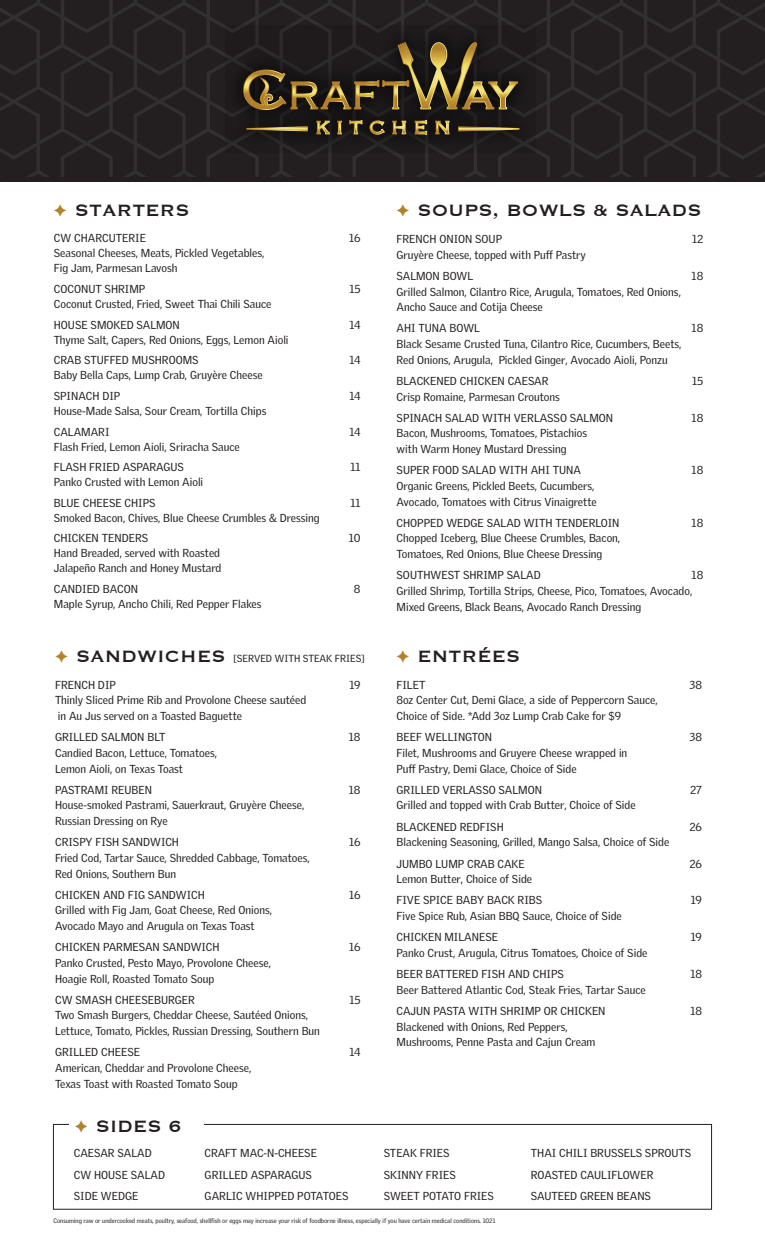
<style>
.page{position:relative;width:765px;height:1260px;background:#fff}
.page>*{position:absolute;margin:0;border:0;box-sizing:border-box;transform-origin:0 0}
.t1{font:21.25px "Copperplate";letter-spacing:.01em;color:#231f20}
.t2{font:11.25px/15.6px "Griffith Gothic";color:#231f20}
.t3{font:10px "Griffith Gothic";color:#231f20}
.t4{font:6.25px "Griffith Gothic";color:#231f20}
.s1{color:#b1812c}
.s2{font-family:"Copperplate";font-size:21.25px}
</style>
<div class="page">
<div style="left:0;top:0;width:765px;height:182px;background:#231f20"></div>
<svg style="left:0;top:0;width:765px;height:177px"></svg>
<div style="left:226px;top:25px;width:310px;height:127px;background:#231f20"></div>
<svg style="left:316px;top:121px;width:14px;height:13px"></svg>
<svg style="left:337px;top:121px;width:5px;height:13px"></svg>
<svg style="left:349px;top:120px;width:14px;height:14px"></svg>
<svg style="left:370px;top:120px;width:15px;height:15px"></svg>
<svg style="left:392px;top:121px;width:14px;height:13px"></svg>
<svg style="left:415px;top:120px;width:12px;height:15px"></svg>
<svg style="left:435px;top:121px;width:15px;height:13px"></svg>
<svg style="left:246px;top:126px;width:62px;height:5px"></svg>
<svg style="left:458px;top:126px;width:62px;height:5px"></svg>
<svg style="left:243px;top:42px;width:275px;height:68px"></svg>
<div style="left:53px;top:1124px;width:659px;height:86px;border:1px solid #231f20"></div>
<div style="left:69px;top:1116px;width:135px;height:16px;background:#fff"></div>
<h1 class="t1" style="left:54px;top:197px;width:137px"><span class="s1">✦</span> STARTERS</h1>
<p class="t2" style="left:54px;top:231px;width:94px">CW CHARCUTERIE</p>
<p class="t2" style="left:349px;top:231px;width:13px">16</p>
<p class="t2" style="left:54px;top:246px;width:212px;line-height:15px">Seasonal Cheeses, Meats, Pickled Vegetables,<br>Fig Jam, Parmesan Lavosh</p>
<p class="t2" style="left:54px;top:281px;width:93px">COCONUT SHRIMP</p>
<p class="t2" style="left:349px;top:281px;width:13px">15</p>
<p class="t2" style="left:54px;top:294px;width:219px;line-height:20.6px">Coconut Crusted, Fried, Sweet Thai Chili Sauce<br>HOUSE SMOKED SALMON</p>
<p class="t2" style="left:349px;top:317px;width:13px">14</p>
<p class="t2" style="left:54px;top:329px;width:236px;line-height:20.6px">Thyme Salt, Capers, Red Onions, Eggs, Lemon Aioli<br>CRAB STUFFED MUSHROOMS</p>
<p class="t2" style="left:54px;top:365px;width:210px;line-height:20.6px">Baby Bella Caps, Lump Crab, Gruyère Cheese<br>SPINACH DIP</p>
<p class="t2" style="left:54px;top:401px;width:214px;line-height:20.6px">House-Made Salsa, Sour Cream, Tortilla Chips<br>CALAMARI</p>
<p class="t2" style="left:54px;top:436px;width:188px;line-height:20.6px">Flash Fried, Lemon Aioli, Sriracha Sauce<br>FLASH FRIED ASPARAGUS</p>
<p class="t2" style="left:54px;top:472px;width:151px;line-height:20.6px">Panko Crusted with Lemon Aioli<br>BLUE CHEESE CHIPS</p>
<p class="t2" style="left:54px;top:507px;width:267px;line-height:20.6px">Smoked Bacon, Chives, Blue Cheese Crumbles &amp; Dressing<br>CHICKEN TENDERS</p>
<p class="t2" style="left:349px;top:352px;width:13px">14</p>
<p class="t2" style="left:349px;top:388px;width:13px">14</p>
<p class="t2" style="left:349px;top:424px;width:13px">14</p>
<p class="t2" style="left:351px;top:459px;width:12px">11</p>
<p class="t2" style="left:351px;top:495px;width:12px">11</p>
<p class="t2" style="left:349px;top:531px;width:13px">10</p>
<p class="t2" style="left:54px;top:546px;width:169px;line-height:15px">Hand Breaded, served with Roasted<br>Jalapeño Ranch and Honey Mustard</p>
<p class="t2" style="left:54px;top:581px;width:86px">CANDIED BACON</p>
<p class="t2" style="left:354px;top:581px;width:8px">8</p>
<p class="t2" style="left:54px;top:596px;width:209px">Maple Syrup, Ancho Chili, Red Pepper Flakes</p>
<p class="t3" style="left:55px;top:652px;width:311px"><span class="s1">✦</span> <span class="s2">SANDWICHES</span> [SERVED WITH STEAK FRIES]</p>
<p class="t2" style="left:55px;top:677px;width:62px">FRENCH DIP</p>
<p class="t2" style="left:349px;top:677px;width:13px">19</p>
<p class="t2" style="left:55px;top:693px;width:253px">Thinly Sliced Prime Rib and Provolone Cheese sautéed in Au Jus served on a Toasted Baguette</p>
<p class="t2" style="left:55px;top:729px;width:112px">GRILLED SALMON BLT</p>
<p class="t2" style="left:349px;top:729px;width:13px">18</p>
<p class="t2" style="left:55px;top:745px;width:163px">Candied Bacon, Lettuce, Tomatoes,<br>Lemon Aioli, on Texas Toast</p>
<p class="t2" style="left:55px;top:782px;width:98px">PASTRAMI REUBEN</p>
<p class="t2" style="left:349px;top:782px;width:13px">18</p>
<p class="t2" style="left:55px;top:798px;width:251px">House-smoked Pastrami, Sauerkraut, Gruyère Cheese,<br>Russian Dressing on Rye</p>
<p class="t2" style="left:55px;top:834px;width:125px">CRISPY FISH SANDWICH</p>
<p class="t2" style="left:349px;top:834px;width:13px">16</p>
<p class="t2" style="left:55px;top:850px;width:256px">Fried Cod, Tartar Sauce, Shredded Cabbage, Tomatoes,<br>Red Onions, Southern Bun</p>
<p class="t2" style="left:55px;top:887px;width:151px">CHICKEN AND FIG SANDWICH</p>
<p class="t2" style="left:349px;top:887px;width:13px">16</p>
<p class="t2" style="left:55px;top:903px;width:218px">Grilled with Fig Jam, Goat Cheese, Red Onions,<br>Avocado Mayo and Arugula on Texas Toast</p>
<p class="t2" style="left:55px;top:939px;width:166px">CHICKEN PARMESAN SANDWICH</p>
<p class="t2" style="left:349px;top:939px;width:13px">16</p>
<p class="t2" style="left:55px;top:955px;width:217px">Panko Crusted, Pesto Mayo, Provolone Cheese,<br>Hoagie Roll, Roasted Tomato Soup</p>
<p class="t2" style="left:55px;top:992px;width:141px">CW SMASH CHEESEBURGER</p>
<p class="t2" style="left:349px;top:992px;width:13px">15</p>
<p class="t2" style="left:55px;top:1008px;width:266px">Two Smash Burgers, Cheddar Cheese, Sautéed Onions,<br>Lettuce, Tomato, Pickles, Russian Dressing, Southern Bun</p>
<p class="t2" style="left:55px;top:1044px;width:87px">GRILLED CHEESE</p>
<p class="t2" style="left:349px;top:1044px;width:13px">14</p>
<p class="t2" style="left:55px;top:1060px;width:198px">American, Cheddar and Provolone Cheese,<br>Texas Toast with Roasted Tomato Soup</p>
<h1 class="t1" style="left:75px;top:1113px;width:108px"><span class="s1">✦</span> SIDES 6</h1>
<h1 class="t1" style="left:397px;top:197px;width:306px"><span class="s1">✦</span> SOUPS, BOWLS &amp; SALADS</h1>
<p class="t2" style="left:397px;top:231px;width:107px">FRENCH ONION SOUP</p>
<p class="t2" style="left:692px;top:231px;width:13px">12</p>
<p class="t2" style="left:397px;top:244px;width:191px;line-height:21.2px">Gruyère Cheese, topped with Puff Pastry<br>SALMON BOWL</p>
<p class="t2" style="left:692px;top:268px;width:13px">18</p>
<p class="t2" style="left:397px;top:284px;width:286px">Grilled Salmon, Cilantro Rice, Arugula, Tomatoes, Red Onions,<br>Ancho Sauce and Cotija Cheese</p>
<p class="t2" style="left:397px;top:321px;width:85px">AHI TUNA BOWL</p>
<p class="t2" style="left:692px;top:321px;width:13px">18</p>
<p class="t2" style="left:397px;top:336px;width:286px">Black Sesame Crusted Tuna, Cilantro Rice, Cucumbers, Beets,<br>Red Onions, Arugula, Pickled Ginger, Avocado Aioli, Ponzu</p>
<p class="t2" style="left:397px;top:373px;width:154px">BLACKENED CHICKEN CAESAR</p>
<p class="t2" style="left:692px;top:373px;width:13px">15</p>
<p class="t2" style="left:397px;top:386px;width:218px;line-height:21.2px">Crisp Romaine, Parmesan Croutons<br>SPINACH SALAD WITH VERLASSO SALMON</p>
<p class="t2" style="left:692px;top:410px;width:13px">18</p>
<p class="t2" style="left:397px;top:426px;width:192px">Bacon, Mushrooms, Tomatoes, Pistachios with Warm Honey Mustard Dressing</p>
<p class="t2" style="left:397px;top:462px;width:186px">SUPER FOOD SALAD WITH AHI TUNA</p>
<p class="t2" style="left:692px;top:462px;width:13px">18</p>
<p class="t2" style="left:397px;top:478px;width:202px">Organic Greens, Pickled Beets, Cucumbers,<br>Avocado, Tomatoes with Citrus Vinaigrette</p>
<p class="t2" style="left:397px;top:515px;width:225px">CHOPPED WEDGE SALAD WITH TENDERLOIN</p>
<p class="t2" style="left:692px;top:515px;width:13px">18</p>
<p class="t2" style="left:397px;top:531px;width:225px">Chopped Iceberg, Blue Cheese Crumbles, Bacon,<br>Tomatoes, Red Onions, Blue Cheese Dressing</p>
<p class="t2" style="left:397px;top:567px;width:146px">SOUTHWEST SHRIMP SALAD</p>
<p class="t2" style="left:397px;top:567px;width:308px;text-indent:295px">18<br>Grilled Shrimp, Tortilla Strips, Cheese, Pico, Tomatoes, Avocado,<br>Mixed Greens, Black Beans, Avocado Ranch Dressing</p>
<h1 class="t1" style="left:397px;top:642px;width:125px"><span class="s1">✦</span> ENTRÉES</h1>
<p class="t2" style="left:397px;top:677px;width:30px">FILET</p>
<p class="t2" style="left:689px;top:677px;width:14px">38</p>
<p class="t2" style="left:397px;top:693px;width:263px">8oz Center Cut, Demi Glace, a side of Peppercorn Sauce,<br>Choice of Side. *Add 3oz Lump Crab Cake for $9</p>
<p class="t2" style="left:397px;top:729px;width:97px">BEEF WELLINGTON</p>
<p class="t2" style="left:689px;top:729px;width:14px">38</p>
<p class="t2" style="left:397px;top:745px;width:232px">Filet, Mushrooms and Gruyere Cheese wrapped in<br>Puff Pastry, Demi Glace, Choice of Side</p>
<p class="t2" style="left:397px;top:782px;width:147px">GRILLED VERLASSO SALMON</p>
<p class="t2" style="left:690px;top:782px;width:13px">27</p>
<p class="t2" style="left:397px;top:795px;width:241px;line-height:21.2px">Grilled and topped with Crab Butter, Choice of Side<br>BLACKENED REDFISH</p>
<p class="t2" style="left:690px;top:819px;width:14px">26</p>
<p class="t2" style="left:397px;top:832px;width:274px;line-height:21.2px">Blackening Seasoning, Grilled, Mango Salsa, Choice of Side<br>JUMBO LUMP CRAB CAKE</p>
<p class="t2" style="left:397px;top:869px;width:147px;line-height:21.2px">Lemon Butter, Choice of Side<br>FIVE SPICE BABY BACK RIBS</p>
<p class="t2" style="left:397px;top:905px;width:227px;line-height:21.2px">Five Spice Rub, Asian BBQ Sauce, Choice of Side<br>CHICKEN MILANESE</p>
<p class="t2" style="left:397px;top:942px;width:252px;line-height:21.2px">Panko Crust, Arugula, Citrus Tomatoes, Choice of Side<br>BEER BATTERED FISH AND CHIPS</p>
<p class="t2" style="left:397px;top:979px;width:251px;line-height:21.2px">Beer Battered Atlantic Cod, Steak Fries, Tartar Sauce<br>CAJUN PASTA WITH SHRIMP OR CHICKEN</p>
<p class="t2" style="left:397px;top:1019px;width:200px">Blackened with Onions, Red Peppers,<br>Mushrooms, Penne Pasta and Cajun Cream</p>
<p class="t2" style="left:690px;top:856px;width:14px">26</p>
<p class="t2" style="left:691px;top:893px;width:13px">19</p>
<p class="t2" style="left:691px;top:929px;width:13px">19</p>
<p class="t2" style="left:690px;top:966px;width:13px">18</p>
<p class="t2" style="left:690px;top:1003px;width:13px">18</p>
<p class="t2" style="left:74px;top:1143px;width:93px;line-height:21.2px">CAESAR SALAD<br>CW HOUSE SALAD<br>SIDE WEDGE</p>
<p class="t2" style="left:205px;top:1143px;width:145px;line-height:21.2px">CRAFT MAC-N-CHEESE<br>GRILLED ASPARAGUS<br>GARLIC WHIPPED POTATOES</p>
<p class="t2" style="left:384px;top:1143px;width:112px;line-height:21.2px">STEAK FRIES<br>SKINNY FRIES<br>SWEET POTATO FRIES</p>
<p class="t2" style="left:531px;top:1143px;width:162px;line-height:21.2px">THAI CHILI BRUSSELS SPROUTS<br>ROASTED CAULIFLOWER<br>SAUTEED GREEN BEANS</p>
<p class="t4" style="left:53px;top:1217px;width:444px">Consuming raw or undercooked meats, poultry, seafood, shellfish or eggs may increase your risk of foodborne illness, especially if you have certain medical conditions. 1021</p>
</div>
